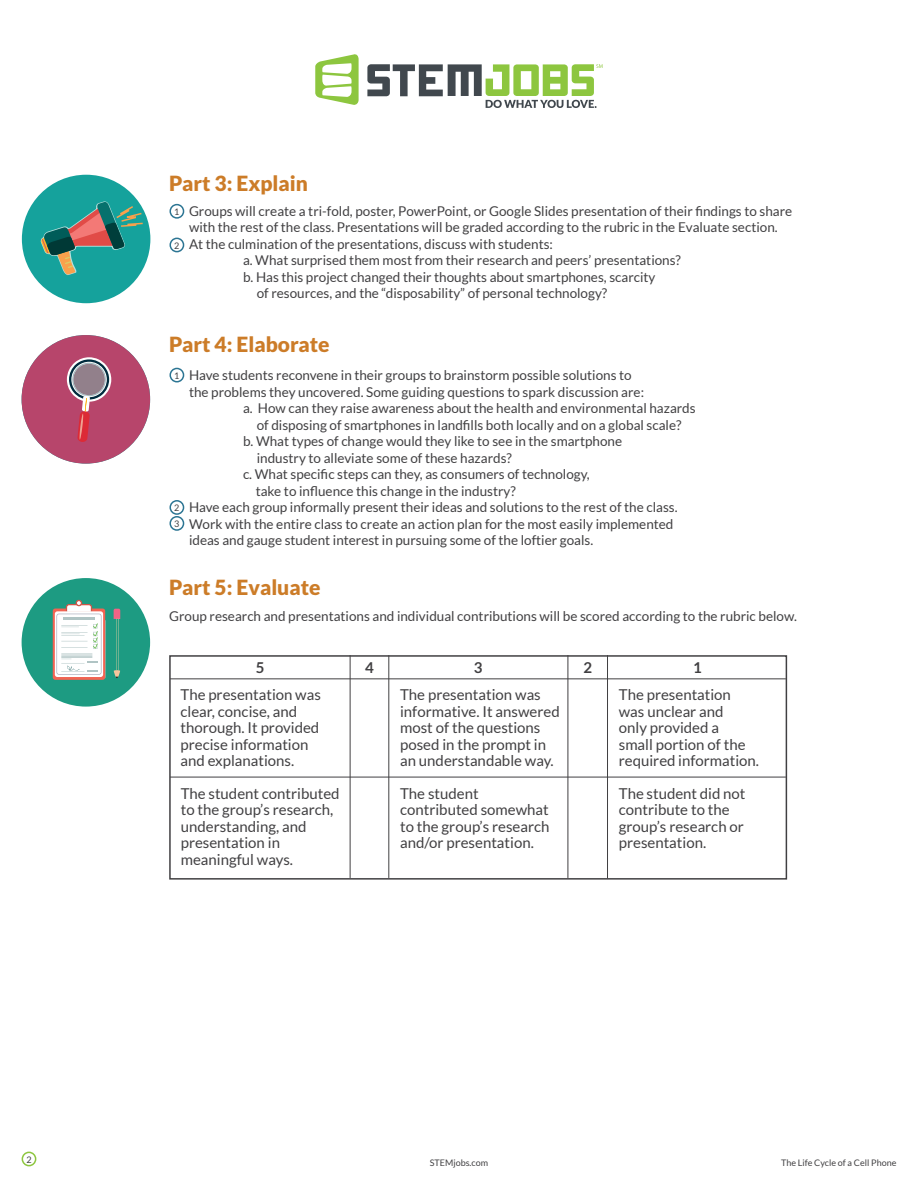
<style>
.page{position:relative;width:918px;height:1188px;background:#fff}
.page>*{position:absolute;margin:0;border:0;box-sizing:border-box;transform-origin:0 0}
.t1{font:900 21px "Lato";color:#cc7c28}
.t2{font:15px/16.5px "Lato";color:#414042}
.t3{font:700 15px "Lato";color:#414042}
.t4{font:13.5px "Lato";color:#414042}
.t5{font:9px/15.9px "Lato";color:#414042}
</style>
<div class="page">
<div style="left:22px;top:1152px;width:14px;height:14px;border:2px solid #8dc63f;border-radius:50%"></div>
<svg style="left:315px;top:54px;width:44px;height:51px"></svg>
<svg style="left:367px;top:64px;width:236px;height:44px"></svg>
<div style="left:22px;top:578px;width:128px;height:129px;background:#1d9b82;border-radius:50%"></div>
<svg style="left:53px;top:609px;width:52px;height:71px"></svg>
<div style="left:55px;top:611px;width:48px;height:66px;background:#fff;border-radius:3px"></div>
<svg style="left:56px;top:600px;width:50px;height:79px"></svg>
<svg style="left:114px;top:609px;width:6px;height:69px"></svg>
<div style="left:22px;top:335px;width:128px;height:129px;background:#b7456b;border-radius:50%"></div>
<svg style="left:67px;top:357px;width:44px;height:85px"></svg>
<div style="left:22px;top:175px;width:128px;height:128px;background:#15a29c;border-radius:50%"></div>
<svg style="left:40px;top:201px;width:104px;height:74px"></svg>
<div style="left:170px;top:204px;width:14px;height:15px;border:2px solid #2c7593;border-radius:50%"></div>
<div style="left:170px;top:368px;width:14px;height:14px;border:2px solid #2c7593;border-radius:50%"></div>
<div style="left:170px;top:238px;width:14px;height:14px;border:2px solid #2c7593;border-radius:50%"></div>
<div style="left:170px;top:500px;width:14px;height:15px;border:2px solid #2c7593;border-radius:50%"></div>
<div style="left:170px;top:516px;width:14px;height:15px;border:2px solid #2c7593;border-radius:50%"></div>
<div style="left:169px;top:655px;width:618px;height:225px;border:2px solid #414042"></div>
<hr style="left:170px;top:777px;width:616px;height:1px;background:#414042">
<hr style="left:350px;top:655px;width:1px;height:223px;background:#414042">
<hr style="left:388px;top:655px;width:1px;height:223px;background:#414042">
<hr style="left:568px;top:655px;width:1px;height:223px;background:#414042">
<hr style="left:607px;top:655px;width:1px;height:223px;background:#414042">
<hr style="left:170px;top:678px;width:616px;height:1px;background:#414042">
<p class="t5" style="left:26px;top:1151px;width:7px">2</p>
<h1 class="t1" style="left:169px;top:171px;width:140px">Part 3: Explain</h1>
<p class="t4" style="left:189px;top:203px;width:605px">Groups will create a tri-fold, poster, PowerPoint, or Google Slides presentation of their findings to share</p>
<p class="t4" style="left:189px;top:220px;width:590px">with the rest of the class. Presentations will be graded according to the rubric in the Evaluate section.</p>
<p class="t4" style="left:189px;top:236px;width:366px">At the culmination of the presentations, discuss with students:</p>
<p class="t4" style="left:243px;top:253px;width:440px">a. What surprised them most from their research and peers’ presentations?</p>
<p class="t4" style="left:243px;top:269px;width:414px">b. Has this project changed their thoughts about smartphones, scarcity</p>
<p class="t4" style="left:257px;top:286px;width:352px">of resources, and the “disposability” of personal technology?</p>
<p class="t5" style="left:174px;top:204px;width:7px">1</p>
<p class="t5" style="left:174px;top:237px;width:7px">2</p>
<h1 class="t1" style="left:169px;top:332px;width:162px">Part 4: Elaborate</h1>
<p class="t5" style="left:174px;top:367px;width:7px">1</p>
<p class="t5" style="left:174px;top:500px;width:7px">2<br>3</p>
<p class="t4" style="left:189px;top:368px;width:444px">Have students reconvene in their groups to brainstorm possible solutions to</p>
<p class="t4" style="left:189px;top:384px;width:457px">the problems they uncovered. Some guiding questions to spark discussion are:</p>
<p class="t4" style="left:243px;top:401px;width:454px">a. How can they raise awareness about the health and environmental hazards</p>
<p class="t4" style="left:257px;top:417px;width:426px">of disposing of smartphones in landfills both locally and on a global scale?</p>
<p class="t4" style="left:243px;top:434px;width:381px">b. What types of change would they like to see in the smartphone</p>
<p class="t4" style="left:257px;top:450px;width:257px">industry to alleviate some of these hazards?</p>
<p class="t4" style="left:243px;top:467px;width:348px">c. What specific steps can they, as consumers of technology,</p>
<p class="t4" style="left:256px;top:483px;width:262px">take to influence this change in the industry?</p>
<p class="t4" style="left:189px;top:500px;width:490px">Have each group informally present their ideas and solutions to the rest of the class.</p>
<p class="t4" style="left:189px;top:516px;width:486px">Work with the entire class to create an action plan for the most easily implemented</p>
<p class="t4" style="left:189px;top:533px;width:406px">ideas and gauge student interest in pursuing some of the loftier goals.</p>
<h1 class="t1" style="left:169px;top:575px;width:153px">Part 5: Evaluate</h1>
<p class="t4" style="left:169px;top:609px;width:629px">Group research and presentations and individual contributions will be scored according to the rubric below.</p>
<p class="t3" style="left:256px;top:659px;width:10px">5</p>
<p class="t3" style="left:365px;top:659px;width:10px">4</p>
<p class="t3" style="left:474px;top:659px;width:10px">3</p>
<p class="t3" style="left:584px;top:659px;width:10px">2</p>
<p class="t3" style="left:693px;top:659px;width:10px">1</p>
<p class="t2" style="left:181px;top:687px;width:142px">The presentation was clear, concise, and thorough. It provided precise information and explanations.</p>
<p class="t2" style="left:181px;top:785px;width:160px">The student contributed to the group’s research, understanding, and presentation in meaningful ways.</p>
<p class="t2" style="left:400px;top:687px;width:161px">The presentation was informative. It answered most of the questions posed in the prompt in an understandable way.</p>
<p class="t2" style="left:400px;top:785px;width:151px">The student contributed somewhat to the group’s research and/or presentation.</p>
<p class="t2" style="left:619px;top:687px;width:142px">The presentation was unclear and<br>only provided a<br>small portion of the required information.</p>
<p class="t2" style="left:619px;top:785px;width:128px">The student did not contribute to the group’s research or presentation.</p>
<p class="t5" style="left:430px;top:1155px;width:60px">STEMjobs.com</p>
<p class="t5" style="left:781px;top:1155px;width:117px">The Life Cycle of a Cell Phone</p>
</div>
